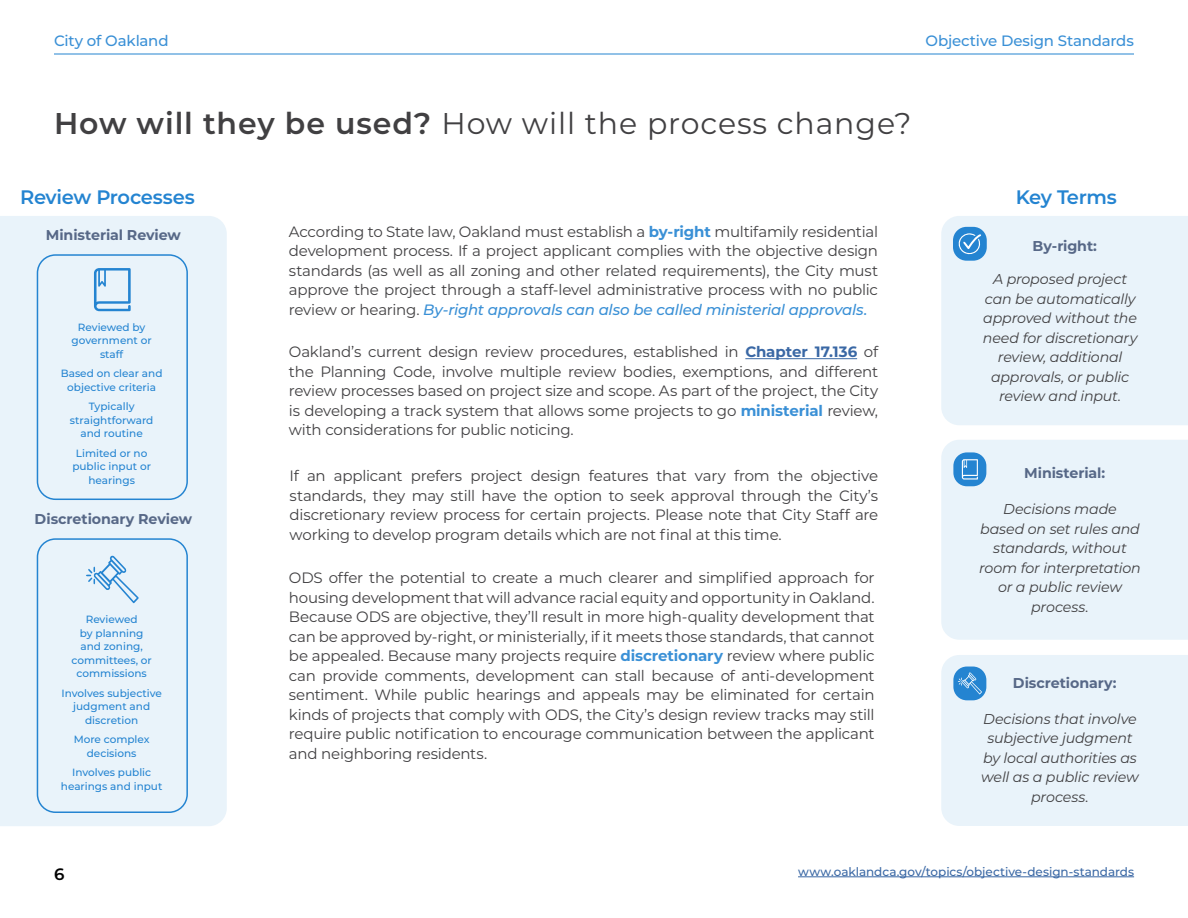
<style>
.page{position:relative;width:1188px;height:918px;background:#fff}
.page>*{position:absolute;margin:0;border:0;box-sizing:border-box;transform-origin:0 0}
.t1{font:30px "Montserrat";letter-spacing:.03em;color:#414042}
.t2{font:600 19.5px "Montserrat";letter-spacing:-.02em;color:#2484d1}
.t3{font:600 16.5px "Montserrat";color:#000}
.t4{font:15px/19.5px "Montserrat";letter-spacing:-.015em;color:#414042;text-align:justify}
.t5{font:500 15px "Montserrat";letter-spacing:-.015em;color:#3a90d6}
.t6{font:italic 14.25px/19.5px "Montserrat";letter-spacing:-.015em;color:#414042;text-align:center}
.t7{font:700 14.25px "Montserrat";letter-spacing:-.01em;color:#576887}
.t8{font:500 12px "Montserrat";letter-spacing:-.005em;color:#3a68a5}
.t9{font:500 10.5px/13.5px "Montserrat";color:#2484d1;text-align:center}
.s1{font-weight:600}
.s2{font-weight:700;color:#3a90d6}
.s3{font-weight:500;font-style:italic;color:#3a90d6}
.s4{font-weight:700;color:#3a68a5}
</style>
<div class="page">
<div style="left:0;top:216px;width:227px;height:610px;background:#e9f3fa"></div>
<div style="left:941px;top:440px;width:247px;height:200px;background:#e9f3fa"></div>
<div style="left:941px;top:216px;width:247px;height:209px;background:#e9f3fa"></div>
<hr style="left:54px;top:54px;width:1080px;height:1px;background:#2484d1">
<hr style="left:798px;top:877px;width:336px;height:1px;background:#3a68a5">
<hr style="left:745px;top:358px;width:112px;height:1px;background:#3a68a5">
<div style="left:37px;top:254px;width:151px;height:246px;border:2px solid #2484d1;border-radius:18px"></div>
<div style="left:37px;top:538px;width:151px;height:275px;border:2px solid #2484d1;border-radius:18px"></div>
<svg style="left:94px;top:268px;width:37px;height:43px;background:#aacfec"></svg>
<svg style="left:86px;top:556px;width:53px;height:47px;background:#c9e0f3"></svg>
<div style="left:953px;top:227px;width:34px;height:34px;background:#2484d1;border-radius:14px"></div>
<svg style="left:958px;top:233px;width:23px;height:22px"></svg>
<div style="left:953px;top:452px;width:33px;height:34px;background:#2484d1;border-radius:14px"></div>
<svg style="left:962px;top:459px;width:16px;height:21px"></svg>
<div style="left:941px;top:655px;width:247px;height:171px;background:#e9f3fa"></div>
<p class="t5" style="left:54px;top:30px;width:116px">City of Oakland</p>
<p class="t5" style="left:926px;top:30px;width:210px">Objective Design Standards</p>
<h1 class="t1" style="left:54px;top:103px;width:859px"><span class="s1">How will they be used?</span> How will the process change?</h1>
<h2 class="t2" style="left:20px;top:183px;width:176px">Review Processes</h2>
<h2 class="t2" style="left:1016px;top:183px;width:102px">Key Terms</h2>
<p class="t7" style="left:46px;top:225px;width:136px">Ministerial Review</p>
<p class="t9" style="left:72px;top:320px;width:82px">Reviewed by government or staff</p>
<p class="t9" style="left:61px;top:366px;width:103px">Based on clear and objective criteria</p>
<p class="t9" style="left:70px;top:399px;width:85px">Typically straightforward and routine</p>
<p class="t9" style="left:72px;top:446px;width:80px">Limited or no public input or hearings</p>
<p class="t7" style="left:35px;top:509px;width:159px">Discretionary Review</p>
<p class="t9" style="left:71px;top:612px;width:82px">Reviewed<br>by planning and zoning, committees, or commissions</p>
<p class="t9" style="left:62px;top:686px;width:102px">Involves subjective judgment and discretion</p>
<p class="t9" style="left:74px;top:732px;width:77px">More complex decisions</p>
<p class="t9" style="left:61px;top:765px;width:103px">Involves public hearings and input</p>
<p class="t3" style="left:54px;top:863px;width:12px">6</p>
<p class="t4" style="left:289px;top:221px;width:591px">According to State law, Oakland must establish a <span class="s2">by-right</span> multifamily residential development process. If a project applicant complies with the objective design standards (as well as all zoning and other related requirements), the City must approve the project through a staff-level administrative process with no public review or hearing. <span class="s3">By-right approvals can also be called ministerial approvals.</span></p>
<p class="t4" style="left:289px;top:342px;width:591px">Oakland’s current design review procedures, established in <span class="s4">Chapter 17.136</span> of the Planning Code, involve multiple review bodies, exemptions, and different review processes based on project size and scope. As part of the project, the City is developing a track system that allows some projects to go <span class="s2">ministerial</span> review, with considerations for public noticing.</p>
<p class="t4" style="left:290px;top:466px;width:590px">If an applicant prefers project design features that vary from the objective standards, they may still have the option to seek approval through the City’s discretionary review process for certain projects. Please note that City Staff are working to develop program details which are not final at this time.</p>
<p class="t4" style="left:289px;top:567px;width:587px">ODS offer the potential to create a much clearer and simplified approach for housing development that will advance racial equity and opportunity in Oakland.<br>Because ODS are objective, they’ll result in more high-quality development that can be approved by-right, or ministerially, if it meets those standards, that cannot be appealed. Because many projects require <span class="s2">discretionary</span> review where public can provide comments, development can stall because of anti-development sentiment. While public hearings and appeals may be eliminated for certain kinds of projects that comply with ODS, the City’s design review tracks may still require public notification to encourage communication between the applicant and neighboring residents.</p>
<p class="t7" style="left:1033px;top:235px;width:66px">By-right:</p>
<p class="t6" style="left:983px;top:269px;width:156px">A proposed project can be automatically approved without the need for discretionary review, additional approvals, or public review and input.</p>
<p class="t7" style="left:1024px;top:463px;width:83px">Ministerial:</p>
<p class="t6" style="left:979px;top:499px;width:163px">Decisions made<br>based on set rules and standards, without room for interpretation or a public review process.</p>
<p class="t7" style="left:1013px;top:672px;width:105px">Discretionary:</p>
<p class="t6" style="left:981px;top:708px;width:159px">Decisions that involve subjective judgment by local authorities as well as a public review process.</p>
<p class="t8" style="left:798px;top:863px;width:338px">www.oaklandca.gov/topics/objective-design-standards</p>
</div>
